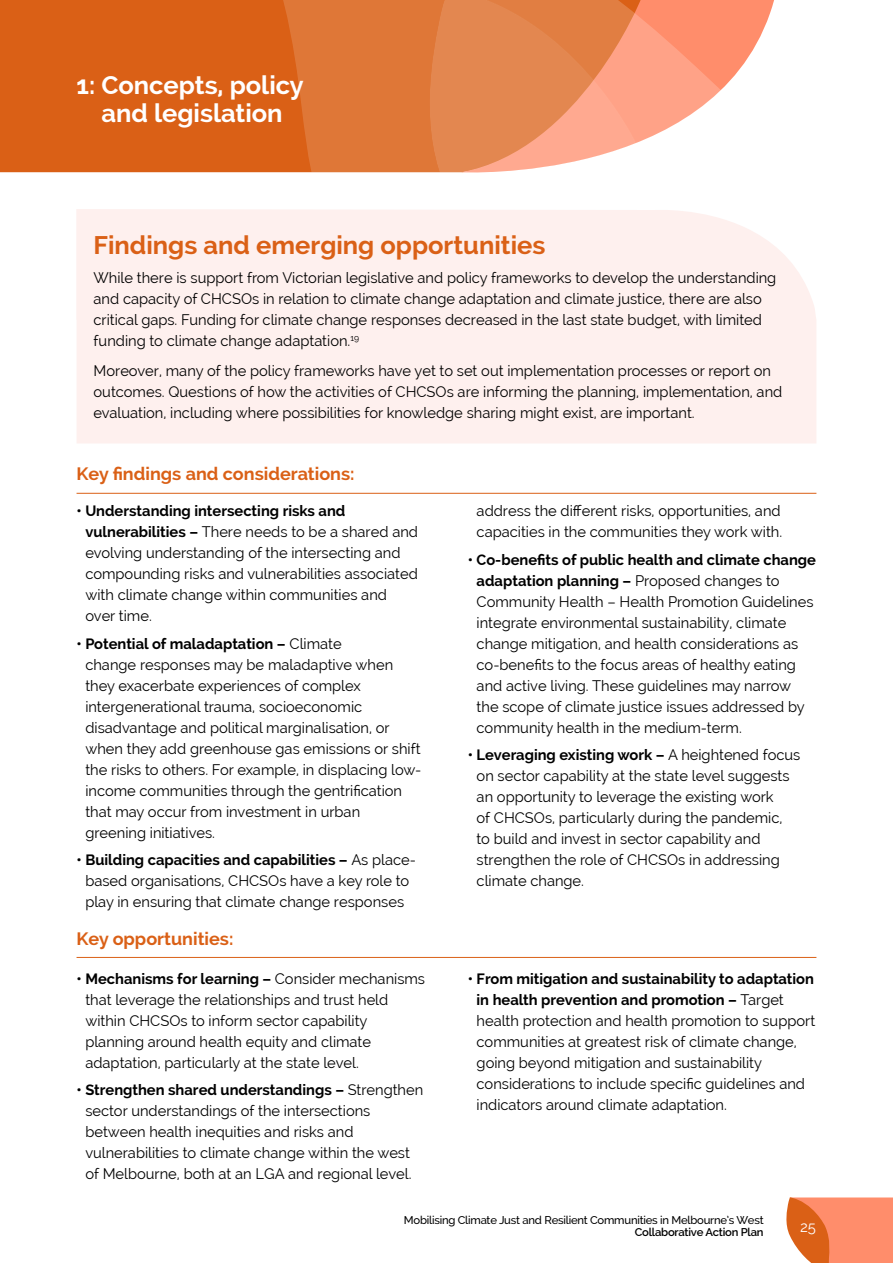
<style>
.page{position:relative;width:893px;height:1263px;background:#fff}
.page>*{position:absolute;margin:0;border:0;box-sizing:border-box;transform-origin:0 0}
.Big_heading{font:700 25.5px "Raleway";color:#da6016}
.Big_heading-2{font:700 25.5px/28.5px "Raleway";color:#fff;text-align:center}
.small_heading{font:700 18px "Raleway";color:#da6016}
.TEXT{font:15px/21px "Raleway";color:#000}
.TEXT-2{font:15px "Raleway";color:#fff}
.t1{font:500 11.25px "Raleway";letter-spacing:-.02em;color:#000}
.t2{font:600 11.25px "Raleway";letter-spacing:-.02em;color:#000}
.s1{font-weight:700}
</style>
<div class="page">
<div style="left:76px;top:209px;width:740px;height:234px;background:#fef0ee"></div>
<div style="left:0;top:0;width:266px;height:172px;background:#da6016"></div>
<svg style="left:266px;top:0;width:182px;height:173px;fill:#df7737"></svg>
<svg style="left:448px;top:0;width:326px;height:173px"></svg>
<svg style="left:786px;top:1197px;width:107px;height:66px"></svg>
<hr style="left:77px;top:493px;width:739px;height:1px;background:#da6016">
<hr style="left:77px;top:957px;width:739px;height:1px;background:#da6016">
<p class="Big_heading-2" style="left:77px;top:70px;width:229px">1: Concepts, policy and legislation</p>
<p class="Big_heading" style="left:94px;top:230px;width:453px">Findings and emerging opportunities</p>
<p class="TEXT" style="left:94px;top:267px;width:684px">While there is support from Victorian legislative and policy frameworks to develop the understanding and capacity of CHCSOs in relation to climate change adaptation and climate justice, there are also critical gaps. Funding for climate change responses decreased in the last state budget, with limited funding to climate change adaptation.<sup>19</sup></p>
<p class="TEXT" style="left:94px;top:360px;width:690px">Moreover, many of the policy frameworks have yet to set out implementation processes or report on outcomes. Questions of how the activities of CHCSOs are informing the planning, implementation, and evaluation, including where possibilities for knowledge sharing might exist, are important.</p>
<p class="small_heading" style="left:77px;top:463px;width:280px">Key findings and considerations:</p>
<p class="TEXT" style="left:85px;top:500px;width:334px;text-indent:-9px"><span class="s1">• Understanding intersecting risks and vulnerabilities –</span> There needs to be a shared and evolving understanding of the intersecting and compounding risks and vulnerabilities associated with climate change within communities and over time.</p>
<p class="TEXT" style="left:85px;top:633px;width:338px;text-indent:-9px"><span class="s1">• Potential of maladaptation –</span> Climate<br>change responses may be maladaptive when they exacerbate experiences of complex intergenerational trauma, socioeconomic disadvantage and political marginalisation, or when they add greenhouse gas emissions or shift the risks to others. For example, in displacing low&shy;income communities through the gentrification that may occur from investment in urban greening initiatives.</p>
<p class="TEXT" style="left:77px;top:849px;width:341px;text-align:center"><span class="s1">• Building capacities and capabilities –</span> As place&shy;based organisations, CHCSOs have a key role to play in ensuring that climate change responses</p>
<p class="small_heading" style="left:77px;top:928px;width:158px">Key opportunities:</p>
<p class="TEXT" style="left:85px;top:968px;width:341px;text-indent:-9px"><span class="s1">• Mechanisms for learning –</span> Consider mechanisms that leverage the relationships and trust held within CHCSOs to inform sector capability planning around health equity and climate adaptation, particularly at the state level.</p>
<p class="TEXT" style="left:85px;top:1079px;width:339px;text-indent:-9px"><span class="s1">• Strengthen shared understandings –</span> Strengthen sector understandings of the intersections between health inequities and risks and vulnerabilities to climate change within the west of Melbourne, both at an LGA and regional level.</p>
<p class="TEXT" style="left:477px;top:500px;width:307px">address the different risks, opportunities, and capacities in the communities they work with.</p>
<p class="TEXT" style="left:477px;top:549px;width:341px;text-indent:-9px"><span class="s1">• Co-benefits of public health and climate change adaptation planning –</span> Proposed changes to Community Health – Health Promotion Guidelines integrate environmental sustainability, climate change mitigation, and health considerations as co-benefits to the focus areas of healthy eating and active living. These guidelines may narrow the scope of climate justice issues addressed by community health in the medium-term.</p>
<p class="TEXT" style="left:477px;top:744px;width:325px;text-indent:-9px"><span class="s1">• Leveraging existing work –</span> A heightened focus on sector capability at the state level suggests an opportunity to leverage the existing work<br>of CHCSOs, particularly during the pandemic,<br>to build and invest in sector capability and strengthen the role of CHCSOs in addressing climate change.</p>
<p class="TEXT" style="left:477px;top:968px;width:340px;text-indent:-9px"><span class="s1">• From mitigation and sustainability to adaptation in health prevention and promotion –</span> Target health protection and health promotion to support communities at greatest risk of climate change, going beyond mitigation and sustainability considerations to include specific guidelines and indicators around climate adaptation.</p>
<p class="t1" style="left:404px;top:1214px;width:361px">Mobilising Climate Just and Resilient Communities in Melbourne’s West</p>
<p class="t2" style="left:635px;top:1226px;width:130px">Collaborative Action Plan</p>
<p class="TEXT-2" style="left:800px;top:1218px;width:17px">25</p>
</div>
